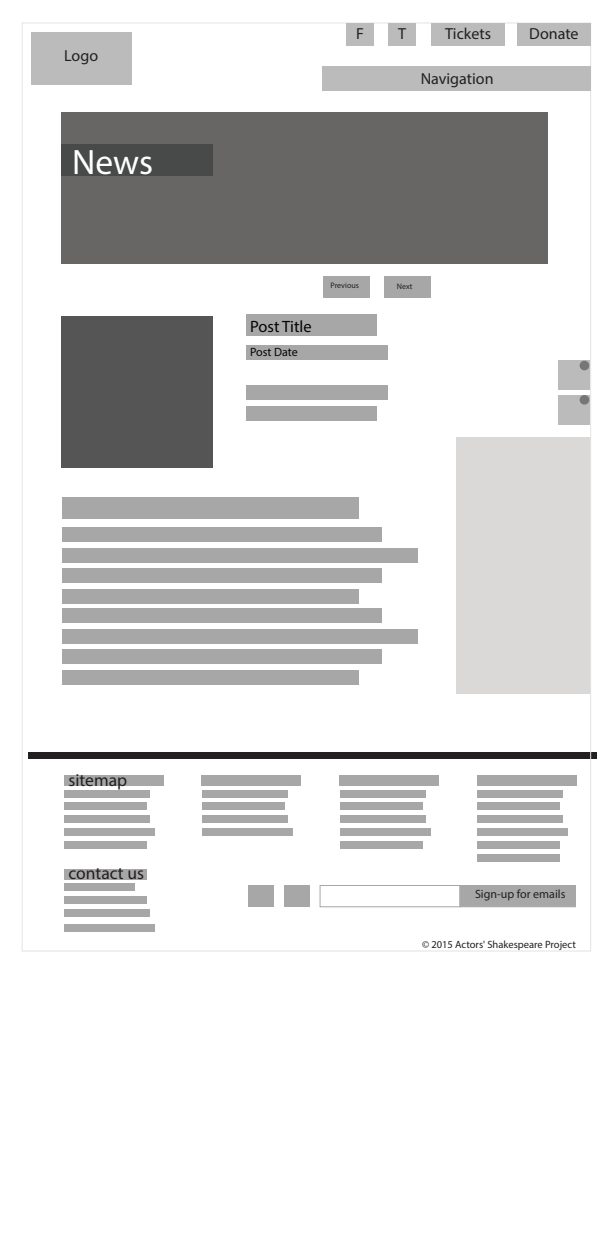
<style>
.page{position:relative;width:612px;height:1259px;background:#fff}
.page>*{position:absolute;margin:0;border:0;box-sizing:border-box;transform-origin:0 0}
.t1{font:35.4px "Myriad Pro";color:#fff}
.t2{font:17.6px "Myriad Pro";color:#231f20}
.t3{font:16.4px "Myriad Pro";color:#040503}
.t4{font:16px "Myriad Pro";color:#231f20}
.t5{font:12px "Myriad Pro";color:#231f20}
.t6{font:12px "Myriad Pro";color:#040503}
.t7{font:10.5px "Myriad Pro";color:#231f20}
.t8{font:8px "Myriad Pro";color:#231f20}
</style>
<div class="page">
<div style="left:29px;top:752px;width:568px;height:7px;background:#231f20"></div>
<div style="left:248px;top:885px;width:26px;height:22px;background:#a8a7a7"></div>
<div style="left:284px;top:885px;width:25px;height:22px;background:#a8a7a7"></div>
<div style="left:202px;top:790px;width:86px;height:7px;background:#a8a7a7"></div>
<div style="left:202px;top:802px;width:83px;height:8px;background:#a8a7a7"></div>
<div style="left:202px;top:815px;width:86px;height:8px;background:#a8a7a7"></div>
<div style="left:202px;top:828px;width:91px;height:8px;background:#a8a7a7"></div>
<div style="left:202px;top:775px;width:99px;height:11px;background:#a8a7a7"></div>
<div style="left:340px;top:790px;width:86px;height:7px;background:#a8a7a7"></div>
<div style="left:340px;top:802px;width:82px;height:8px;background:#a8a7a7"></div>
<div style="left:340px;top:815px;width:86px;height:8px;background:#a8a7a7"></div>
<div style="left:340px;top:828px;width:91px;height:8px;background:#a8a7a7"></div>
<div style="left:340px;top:841px;width:82px;height:7px;background:#a8a7a7"></div>
<div style="left:340px;top:775px;width:99px;height:11px;background:#a8a7a7"></div>
<div style="left:477px;top:790px;width:86px;height:7px;background:#a8a7a7"></div>
<div style="left:477px;top:802px;width:83px;height:8px;background:#a8a7a7"></div>
<div style="left:477px;top:815px;width:86px;height:8px;background:#a8a7a7"></div>
<div style="left:477px;top:828px;width:91px;height:8px;background:#a8a7a7"></div>
<div style="left:477px;top:841px;width:83px;height:7px;background:#a8a7a7"></div>
<div style="left:477px;top:854px;width:83px;height:8px;background:#a8a7a7"></div>
<div style="left:477px;top:775px;width:100px;height:11px;background:#a8a7a7"></div>
<div style="left:64px;top:883px;width:70px;height:8px;background:#a8a7a7"></div>
<div style="left:64px;top:896px;width:83px;height:8px;background:#a8a7a7"></div>
<div style="left:64px;top:909px;width:86px;height:8px;background:#a8a7a7"></div>
<div style="left:64px;top:924px;width:91px;height:8px;background:#a8a7a7"></div>
<div style="left:64px;top:869px;width:83px;height:11px;background:#a8a7a7"></div>
<div style="left:64px;top:790px;width:86px;height:7px;background:#a8a7a7"></div>
<div style="left:64px;top:802px;width:83px;height:8px;background:#a8a7a7"></div>
<div style="left:64px;top:815px;width:86px;height:8px;background:#a8a7a7"></div>
<div style="left:64px;top:828px;width:91px;height:8px;background:#a8a7a7"></div>
<div style="left:64px;top:841px;width:83px;height:7px;background:#a8a7a7"></div>
<div style="left:64px;top:775px;width:99px;height:11px;background:#a8a7a7"></div>
<div style="left:320px;top:885px;width:140px;height:22px;border:1px solid #a8a7a7"></div>
<div style="left:460px;top:885px;width:116px;height:22px;background:#a8a7a7"></div>
<div style="left:456px;top:438px;width:135px;height:256px;background:#dbd9d8"></div>
<div style="left:246px;top:315px;width:131px;height:21px;background:#a8a7a7"></div>
<div style="left:61px;top:113px;width:487px;height:151px;background:#686565"></div>
<div style="left:62px;top:497px;width:296px;height:22px;background:#a8a7a7"></div>
<div style="left:62px;top:528px;width:320px;height:14px;background:#a8a7a7"></div>
<div style="left:62px;top:548px;width:356px;height:14px;background:#a8a7a7"></div>
<div style="left:62px;top:569px;width:320px;height:14px;background:#a8a7a7"></div>
<div style="left:62px;top:589px;width:296px;height:14px;background:#a8a7a7"></div>
<div style="left:62px;top:608px;width:320px;height:15px;background:#a8a7a7"></div>
<div style="left:62px;top:629px;width:356px;height:14px;background:#a8a7a7"></div>
<div style="left:62px;top:649px;width:320px;height:15px;background:#a8a7a7"></div>
<div style="left:62px;top:670px;width:296px;height:14px;background:#a8a7a7"></div>
<div style="left:246px;top:345px;width:141px;height:14px;background:#a8a7a7"></div>
<div style="left:246px;top:386px;width:141px;height:14px;background:#a8a7a7"></div>
<div style="left:246px;top:406px;width:131px;height:15px;background:#a8a7a7"></div>
<div style="left:61px;top:144px;width:152px;height:31px;background:#484949"></div>
<div style="left:61px;top:316px;width:152px;height:152px;background:#565555"></div>
<div style="left:324px;top:276px;width:46px;height:21px;background:#a8a7a7"></div>
<div style="left:384px;top:277px;width:46px;height:21px;background:#a8a7a7"></div>
<div style="left:31px;top:33px;width:101px;height:52px;background:#bbb"></div>
<div style="left:432px;top:24px;width:73px;height:22px;background:#bbb"></div>
<div style="left:517px;top:24px;width:74px;height:22px;background:#bbb"></div>
<div style="left:322px;top:67px;width:269px;height:24px;background:#bbb"></div>
<div style="left:388px;top:24px;width:28px;height:22px;background:#bbb"></div>
<div style="left:346px;top:24px;width:28px;height:22px;background:#bbb"></div>
<div style="left:559px;top:395px;width:31px;height:29px;background:#bbb"></div>
<div style="left:580px;top:395px;width:9px;height:10px;background:#777675;border-radius:50%"></div>
<div style="left:559px;top:361px;width:31px;height:29px;background:#bbb"></div>
<div style="left:580px;top:361px;width:9px;height:9px;background:#777675;border-radius:50%"></div>
<h3 class="t4" style="left:64px;top:46px;width:35px">Logo</h3>
<h1 class="t1" style="left:72px;top:140px;width:82px">News</h1>
<h3 class="t4" style="left:356px;top:24px;width:9px">F</h3>
<h3 class="t4" style="left:398px;top:24px;width:9px">T</h3>
<h3 class="t4" style="left:445px;top:24px;width:47px">Tickets</h3>
<h3 class="t4" style="left:421px;top:69px;width:74px">Navigation</h3>
<h3 class="t4" style="left:529px;top:24px;width:51px">Donate</h3>
<h3 class="t3" style="left:250px;top:316px;width:63px">Post Title</h3>
<p class="t6" style="left:250px;top:345px;width:49px">Post Date</p>
<p class="t8" style="left:331px;top:280px;width:30px">Previous</p>
<p class="t8" style="left:397px;top:281px;width:17px">Next</p>
<h2 class="t2" style="left:69px;top:769px;width:60px">sitemap</h2>
<h2 class="t2" style="left:69px;top:863px;width:77px">contact us</h2>
<p class="t5" style="left:475px;top:887px;width:92px">Sign-up for emails</p>
<p class="t7" style="left:422px;top:938px;width:155px">© 2015 Actors' Shakespeare Project</p>
</div>
